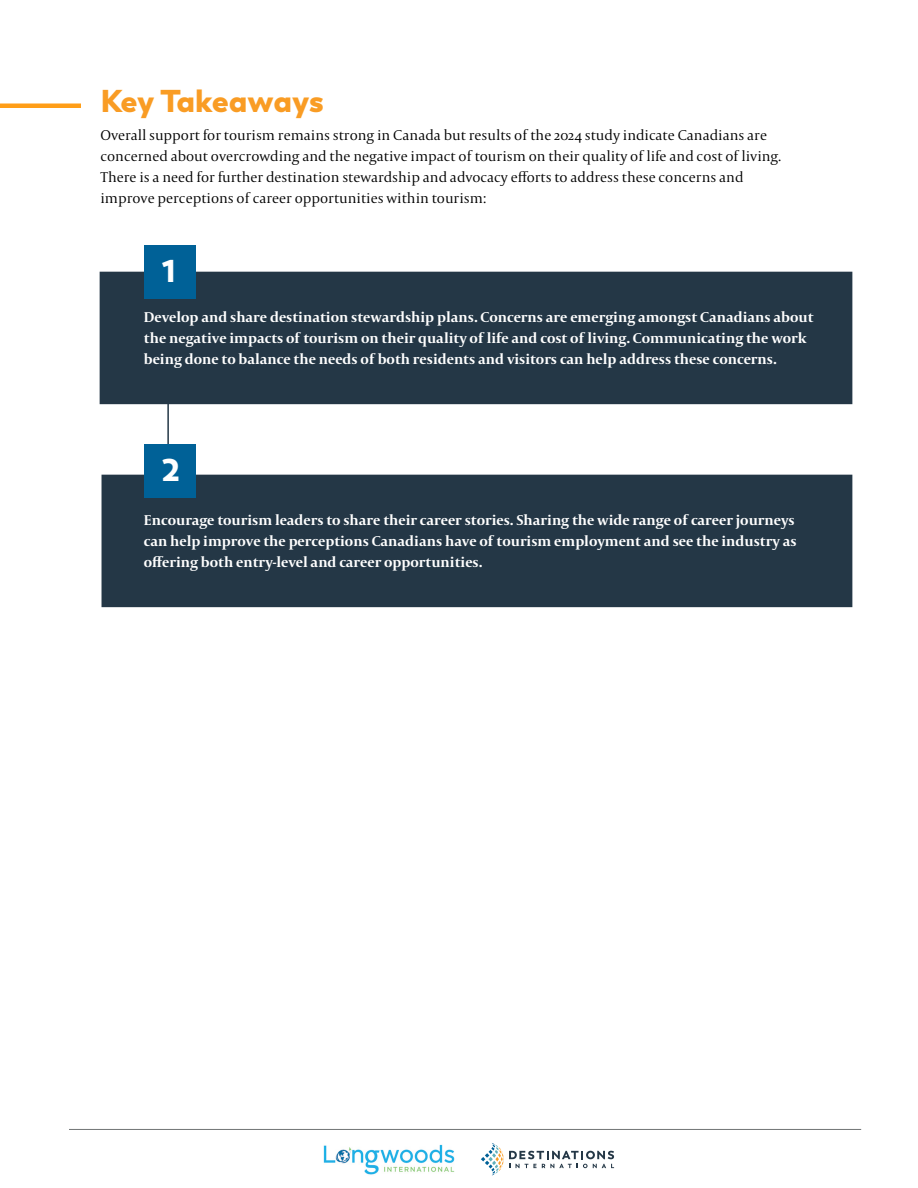
<style>
.page{position:relative;width:918px;height:1188px;background:#fff}
.page>*{position:absolute;margin:0;border:0;box-sizing:border-box;transform-origin:0 0}
.t1{font:900 31.5px "Trenda";letter-spacing:-.015em;color:#f99c24}
.t2{font:900 31.5px "Trenda";color:#fff}
.t3{font:700 15px/21px "Capitolium 2";color:#fff}
.t4{font:300 15px/21px "Capitolium 2";color:#000}
</style>
<div class="page">
<hr style="left:69px;top:1129px;width:792px;height:1px;background:#707374">
<img style="left:323px;top:1144px;width:132px;height:31px">
<svg style="left:481px;top:1143px;width:133px;height:33px"></svg>
<hr style="left:167px;top:391px;width:2px;height:100px;background:#243746">
<div style="left:100px;top:272px;width:752px;height:132px;background:#243746"></div>
<div style="left:102px;top:475px;width:750px;height:132px;background:#243746"></div>
<div style="left:144px;top:245px;width:52px;height:53px;background:#006197"></div>
<div style="left:144px;top:444px;width:52px;height:53px;background:#006197"></div>
<hr style="left:0;top:104px;width:81px;height:4px;background:#ff9e18">
<h1 class="t1" style="left:100px;top:81px;width:225px">Key Takeaways</h1>
<p class="t4" style="left:100px;top:124px;width:682px">Overall support for tourism remains strong in Canada but results of the 2024 study indicate Canadians are concerned about overcrowding and the negative impact of tourism on their quality of life and cost of living.<br>There is a need for further destination stewardship and advocacy efforts to address these concerns and improve perceptions of career opportunities within tourism:</p>
<h1 class="t2" style="left:162px;top:251px;width:15px">1</h1>
<p class="t3" style="left:144px;top:307px;width:671px">Develop and share destination stewardship plans. Concerns are emerging amongst Canadians about the negative impacts of tourism on their quality of life and cost of living. Communicating the work being done to balance the needs of both residents and visitors can help address these concerns.</p>
<h1 class="t2" style="left:162px;top:450px;width:20px">2</h1>
<p class="t3" style="left:144px;top:510px;width:654px">Encourage tourism leaders to share their career stories. Sharing the wide range of career journeys can help improve the perceptions Canadians have of tourism employment and see the industry as offering both entry-level and career opportunities.</p>
</div>
